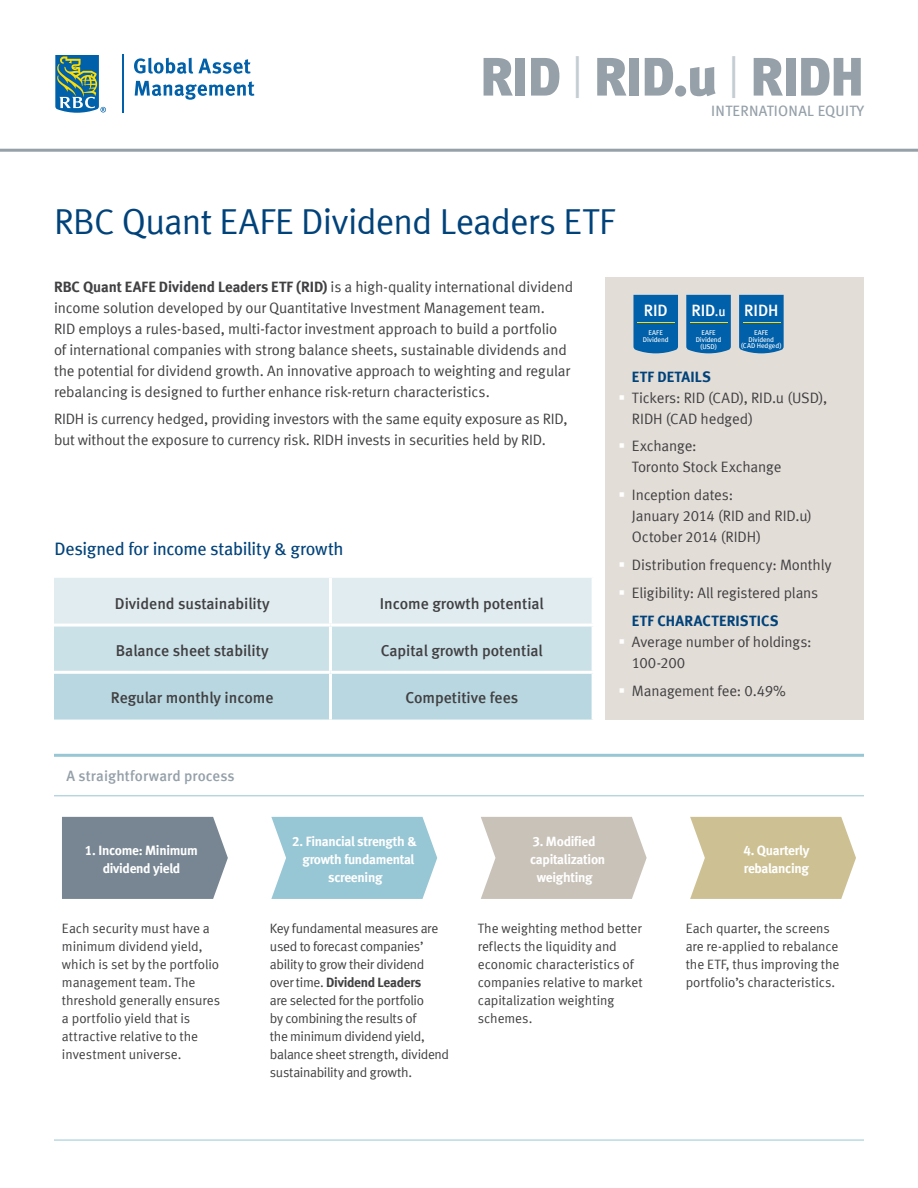
<style>
.page{position:relative;width:918px;height:1188px;background:#fff}
.page>*{position:absolute;margin:0;border:0;box-sizing:border-box;transform-origin:0 0}
.t1{font:54px "Meta Black LF";letter-spacing:-.015em;color:#95a0a9}
.Primary_Headline{font:36px "Meta Normal LF";letter-spacing:-.02em;color:#00427a}
.Subhead{font:18px "Meta Book LF";letter-spacing:-.015em;color:#00427a}
.t2{font:16.5px "Meta Medium LF";letter-spacing:-.005em;color:#fff}
.t3{font:15.75px "Meta Medium LF";color:#414042}
.Body{font:15px/21px "Meta Normal LF";letter-spacing:-.01em;color:#414042}
.Sidebar_Title{font:15px "Meta Bold LF";letter-spacing:.02em;color:#00427a}
.Chart_Table_Title{font:15px "Meta Medium LF";letter-spacing:.005em;color:#95a0a9}
.t4{font:15px "Meta Book LF";letter-spacing:.02em;color:#95a0a9}
.t5{font:13.5px/18px "Meta Normal LF";letter-spacing:-.005em;color:#414042}
.t6{font:13.5px/18px "Meta Normal LF";letter-spacing:-.025em;color:#414042}
.t7{font:13.5px/18px "Meta Bold LF";letter-spacing:-.02em;color:#fff;text-align:center}
.t8{font:6.9px/6.9px "Meta Book LF";letter-spacing:-.005em;color:#fff;text-align:center}
.s1{font-family:"Meta Normal LF";font-size:43.5px;color:#c4cdd3}
.s2{font-family:"Meta Bold LF"}
.s3{font-size:13.2px}
.s4{color:#fff}
</style>
<div class="page">
<hr style="left:0;top:149px;width:918px;height:3px;background:#95a0a9">
<svg style="left:55px;top:55px;width:51px;height:58px"></svg>
<hr style="left:122px;top:54px;width:1px;height:59px;background:#0060a9">
<svg style="left:134px;top:58px;width:117px;height:16px"></svg>
<svg style="left:135px;top:81px;width:119px;height:19px"></svg>
<div style="left:606px;top:278px;width:258px;height:442px;background:#e2ddd7"></div>
<svg style="left:54px;top:796px;width:810px;height:344px"></svg>
<hr style="left:54px;top:754px;width:810px;height:3px;background:#97c6d5">
<hr style="left:54px;top:795px;width:810px;height:1px;background:#97c6d5">
<hr style="left:54px;top:1140px;width:810px;height:1px;background:#97c6d5">
<div style="left:62px;top:817px;width:166px;height:82px;background:#778692"></div>
<svg style="left:481px;top:817px;width:166px;height:82px;background:#cdc7be"></svg>
<svg style="left:271px;top:817px;width:166px;height:82px;background:#a0cbd8"></svg>
<svg style="left:690px;top:817px;width:166px;height:82px;background:#d1c69c"></svg>
<div style="left:739px;top:295px;width:45px;height:58px;background:#0060a9"></div>
<hr style="left:743px;top:322px;width:37px;height:1px;background:#fd0">
<div style="left:686px;top:295px;width:45px;height:58px;background:#0060a9"></div>
<hr style="left:690px;top:322px;width:38px;height:1px;background:#fd0">
<div style="left:633px;top:295px;width:45px;height:58px;background:#0060a9"></div>
<hr style="left:637px;top:322px;width:38px;height:1px;background:#fd0">
<svg style="left:54px;top:578px;width:538px;height:142px;background:#cce1e8"></svg>
<hr style="left:329px;top:578px;width:3px;height:46px;background:#fff">
<hr style="left:329px;top:627px;width:3px;height:44px;background:#fff">
<hr style="left:329px;top:674px;width:3px;height:46px;background:#fff">
<hr style="left:54px;top:624px;width:276px;height:3px;background:#fff">
<hr style="left:330px;top:624px;width:265px;height:3px;background:#fff">
<hr style="left:54px;top:671px;width:276px;height:3px;background:#fff">
<hr style="left:330px;top:671px;width:265px;height:3px;background:#fff">
<h1 class="t1" style="left:480px;top:44px;width:385px">RID <span class="s1">|</span> RID.u <span class="s1">|</span> RIDH</h1>
<p class="t4" style="left:711px;top:102px;width:154px">INTERNATIONAL EQUITY</p>
<p class="Primary_Headline" style="left:54px;top:201px;width:562px">RBC Quant EAFE Dividend Leaders ETF</p>
<p class="Body" style="left:54px;top:276px;width:521px"><span class="s2">RBC Quant EAFE Dividend Leaders ETF (RID)</span> is a high-quality international dividend income solution developed by our Quantitative Investment Management team.<br>RID employs a rules-based, multi-factor investment approach to build a portfolio of international companies with strong balance sheets, sustainable dividends and the potential for dividend growth. An innovative approach to weighting and regular rebalancing is designed to further enhance risk-return characteristics.</p>
<p class="Body" style="left:54px;top:408px;width:515px">RIDH is currency hedged, providing investors with the same equity exposure as RID, but without the exposure to currency risk. RIDH invests in securities held by RID.</p>
<p class="Subhead" style="left:54px;top:538px;width:291px">Designed for income stability &amp; growth</p>
<p class="t3" style="left:115px;top:594px;width:156px">Dividend sustainability</p>
<p class="t3" style="left:380px;top:594px;width:166px">Income growth potential</p>
<p class="t3" style="left:116px;top:641px;width:154px">Balance sheet stability</p>
<p class="t3" style="left:381px;top:641px;width:164px">Capital growth potential</p>
<p class="t3" style="left:111px;top:689px;width:164px">Regular monthly income</p>
<p class="t3" style="left:406px;top:689px;width:114px">Competitive fees</p>
<p class="Chart_Table_Title" style="left:66px;top:767px;width:170px">A straightforward process</p>
<p class="t2" style="left:644px;top:301px;width:26px">RID</p>
<p class="t8" style="left:643px;top:329px;width:27px">EAFE<br>Dividend</p>
<p class="t2" style="left:691px;top:301px;width:36px">RID<span class="s3">.u</span></p>
<p class="t8" style="left:696px;top:329px;width:27px">EAFE<br>Dividend (USD)</p>
<p class="t2" style="left:744px;top:301px;width:36px">RIDH</p>
<p class="t8" style="left:741px;top:329px;width:42px">EAFE<br>Dividend (CAD Hedged)</p>
<p class="Sidebar_Title" style="left:632px;top:368px;width:81px">ETF DETAILS</p>
<p class="Body" style="left:632px;top:387px;width:197px;text-indent:-14px"><span class="s4">▪</span> Tickers: RID (CAD), RID.u (USD),<br>RIDH (CAD hedged)</p>
<p class="Body" style="left:632px;top:436px;width:151px;text-indent:-14px"><span class="s4">▪</span> Exchange:<br>Toronto Stock Exchange</p>
<p class="Body" style="left:632px;top:484px;width:182px;text-indent:-14px"><span class="s4">▪</span> Inception dates:<br>January 2014 (RID and RID.u)<br>October 2014 (RIDH)</p>
<p class="Body" style="left:618px;top:554px;width:214px"><span class="s4">▪</span> Distribution frequency: Monthly</p>
<p class="Body" style="left:618px;top:582px;width:201px"><span class="s4">▪</span> Eligibility: All registered plans</p>
<p class="Sidebar_Title" style="left:632px;top:612px;width:148px">ETF CHARACTERISTICS</p>
<p class="Body" style="left:632px;top:631px;width:181px;text-indent:-14px"><span class="s4">▪</span> Average number of holdings:<br>100-200</p>
<p class="Body" style="left:618px;top:680px;width:169px"><span class="s4">▪</span> Management fee: 0.49%</p>
<p class="t7" style="left:85px;top:841px;width:115px">1. Income: Minimum dividend yield</p>
<p class="t7" style="left:530px;top:832px;width:77px">3. Modified capitalization weighting</p>
<p class="t7" style="left:292px;top:832px;width:126px">2. Financial strength &amp; growth fundamental screening</p>
<p class="t7" style="left:743px;top:841px;width:67px;text-align:left">4. Quarterly rebalancing</p>
<p class="t5" style="left:62px;top:919px;width:160px">Each security must have a minimum dividend yield, which is set by the portfolio management team. The threshold generally ensures a portfolio yield that is attractive relative to the investment universe.</p>
<p class="t6" style="left:270px;top:919px;width:181px">Key fundamental measures are used to forecast companies’ ability to grow their dividend over time. <span class="s2">Dividend Leaders<br></span>are selected for the portfolio<br>by combining the results of<br>the minimum dividend yield, balance sheet strength, dividend sustainability and growth.</p>
<p class="t5" style="left:478px;top:919px;width:166px">The weighting method better reflects the liquidity and economic characteristics of companies relative to market capitalization weighting schemes.</p>
<p class="t5" style="left:686px;top:919px;width:155px">Each quarter, the screens are re-applied to rebalance the ETF, thus improving the portfolio’s characteristics.</p>
</div>
